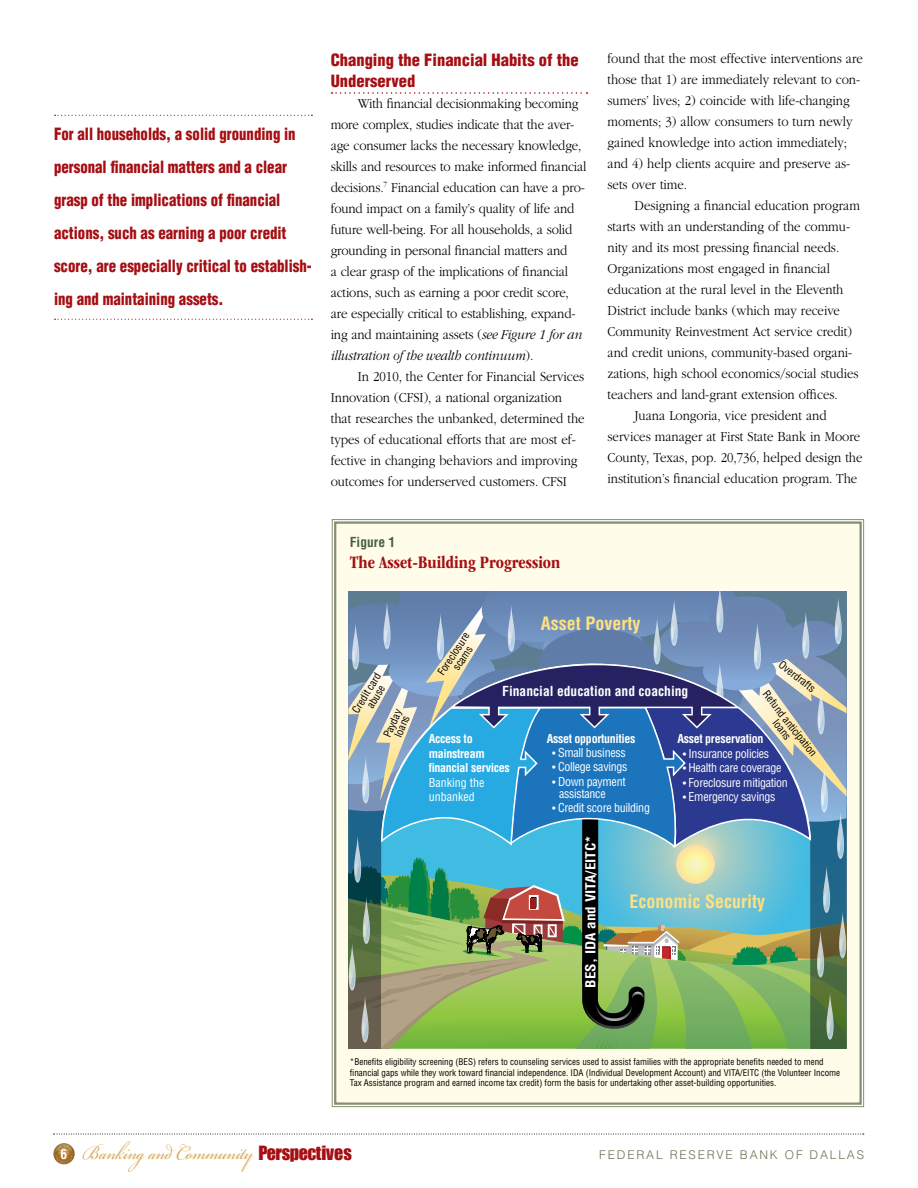
<style>
.page{position:relative;width:918px;height:1188px;background:#fff}
.page>*{position:absolute;margin:0;border:0;box-sizing:border-box;transform-origin:0 0}
.t1{font:31.5px "Bickham Script Pro";color:#d6ac5b;scale:.83 1}
.t2{font:700 condensed 18px "ITC Garamond Std";color:#a50e12}
.t3{font:700 condensed 18px "Helvetica LT Std";color:#ffe182}
.t4{font:900 condensed 16.5px/33px "Helvetica LT Std";color:#a50e12;scale:.9 1}
.t5{font:900 condensed 16.5px/21px "Helvetica LT Std";color:#a50e12}
.t6{font:300 14.25px/21px "ITC Garamond Std";color:#000;scale:.9 1}
.t7{font:700 condensed 13.5px "Helvetica LT Std";color:#fff}
.t8{font:700 condensed 13.5px "Helvetica LT Std";color:#fff;scale:1.12 1}
.t9{font:700 condensed 13.5px "Helvetica LT Std";color:#47603d}
.t10{font:condensed 12px/12px "Helvetica LT Std";letter-spacing:-.025em;color:#fff}
.t11{font:700 condensed 12px/14.4px "Helvetica LT Std";letter-spacing:-.025em;color:#fff}
.t12{font:300 12px "Helvetica LT Std";color:#6c7152}
.t13{font:condensed 12px/14.4px "Helvetica LT Std";color:#fff}
.t14{font:condensed 10.5px/10.1px "Helvetica LT Std";color:#000;text-align:center}
.t15{font:condensed 9px/10.8px "Helvetica LT Std";color:#000}
.s1{font-style:italic}
.s2{font-size:10.5px}
.s3{font-family:"Impact";font-size:18px;color:#a50e12}
</style>
<div class="page">
<svg style="left:55px;top:1143px;width:9px;height:5px"></svg>
<svg style="left:54px;top:1134px;width:810px;height:1px"></svg>
<svg style="left:332px;top:92px;width:255px;height:2px"></svg>
<div style="left:331px;top:519px;width:533px;height:588px;background:#fffde9"></div>
<div style="left:334px;top:521px;width:528px;height:584px;border:2px solid #848f70"></div>
<svg style="left:348px;top:591px;width:499px;height:458px;background:#68959a"></svg>
<hr style="left:348px;top:590px;width:499px;height:1px;background:#fff">
<svg style="left:55px;top:115px;width:257px;height:1px"></svg>
<svg style="left:55px;top:319px;width:257px;height:1px"></svg>
<p class="t4" style="left:54px;top:117px;width:288px">For all households, a solid grounding in personal financial matters and a clear grasp of the implications of financial actions, such as earning a poor credit score, are especially critical to establish&shy;ing and maintaining assets.</p>
<p class="t5" style="left:331px;top:49px;width:249px">Changing the Financial Habits of the<br>Underserved</p>
<p class="t6" style="left:331px;top:93px;width:286px;text-indent:27px">With financial decisionmaking becoming more complex, studies indicate that the aver&shy;age consumer lacks the necessary knowledge, skills and resources to make informed financial decisions.<sup>7</sup> Financial education can have a pro&shy;found impact on a family’s quality of life and future well-being. For all households, a solid grounding in personal financial matters and<br>a clear grasp of the implications of financial actions, such as earning a poor credit score, are especially critical to establishing, expand&shy;ing and maintaining assets (<span class="s1">see Figure 1 for an illustration of the wealth continuum</span>).</p>
<p class="t6" style="left:331px;top:366px;width:284px;text-indent:27px">In 2010, the Center for Financial Services Innovation (CFSI), a national organization that researches the unbanked, determined the types of educational efforts that are most ef&shy;fective in changing behaviors and improving outcomes for underserved customers. CFSI</p>
<p class="t6" style="left:608px;top:48px;width:285px">found that the most effective interventions are those that 1) are immediately relevant to con&shy;sumers’ lives; 2) coincide with life-changing moments; 3) allow consumers to turn newly gained knowledge into action immediately; and 4) help clients acquire and preserve as&shy;sets over time.</p>
<p class="t6" style="left:635px;top:195px;width:252px">Designing a financial education program</p>
<p class="t6" style="left:608px;top:216px;width:271px">starts with an understanding of the commu-</p>
<p class="t6" style="left:608px;top:237px;width:259px">nity and its most pressing financial needs.</p>
<p class="t6" style="left:608px;top:258px;width:249px">Organizations most engaged in financial</p>
<p class="t6" style="left:608px;top:279px;width:264px">education at the rural level in the Eleventh</p>
<p class="t6" style="left:608px;top:300px;width:260px">District include banks (which may receive</p>
<p class="t6" style="left:608px;top:321px;width:273px">Community Reinvestment Act service credit)</p>
<p class="t6" style="left:608px;top:342px;width:274px">and credit unions, community-based organi-</p>
<p class="t6" style="left:608px;top:363px;width:281px">zations, high school economics/social studies</p>
<p class="t6" style="left:608px;top:384px;width:257px">teachers and land-grant extension offices.</p>
<p class="t6" style="left:635px;top:405px;width:215px">Juana Longoria, vice president and</p>
<p class="t6" style="left:608px;top:426px;width:282px">services manager at First State Bank in Moore</p>
<p class="t6" style="left:608px;top:447px;width:285px">County, Texas, pop. 20,736, helped design the</p>
<p class="t6" style="left:608px;top:468px;width:279px">institution’s financial education program. The</p>
<p class="t9" style="left:350px;top:534px;width:47px">Figure 1</p>
<p class="t2" style="left:350px;top:552px;width:212px">The Asset-Building Progression</p>
<p class="t14" style="left:351px;top:709px;width:47px;rotate:-59deg">Credit card abuse</p>
<p class="t14" style="left:382px;top:735px;width:31px;rotate:-67deg">Payday loans</p>
<p class="t3" style="left:541px;top:612px;width:101px">Asset Poverty</p>
<p class="t14" style="left:436px;top:671px;width:50px;rotate:-57deg">Foreclosure scams</p>
<p class="t14" style="left:783px;top:659px;width:45px;rotate:38deg">Overdrafts</p>
<p class="t14" style="left:769px;top:689px;width:82px;rotate:52deg">Refund anticipation loans</p>
<p class="t7" style="left:502px;top:682px;width:188px">Financial education and coaching</p>
<p class="t11" style="left:429px;top:732px;width:83px">Access to mainstream financial services</p>
<p class="t13" style="left:429px;top:775px;width:57px">Banking the unbanked</p>
<p class="t11" style="left:547px;top:731px;width:90px">Asset opportunities</p>
<p class="t10" style="left:552px;top:747px;width:75px"><span class="s2">•</span> Small business</p>
<p class="t10" style="left:552px;top:761px;width:77px"><span class="s2">•</span> College savings</p>
<p class="t10" style="left:559px;top:775px;width:68px;text-indent:-7px"><span class="s2">•</span> Down payment assistance</p>
<p class="t10" style="left:552px;top:802px;width:99px"><span class="s2">•</span> Credit score building</p>
<p class="t11" style="left:677px;top:732px;width:88px">Asset preservation</p>
<p class="t10" style="left:683px;top:747px;width:88px"><span class="s2">•</span> Insurance policies</p>
<p class="t10" style="left:683px;top:762px;width:100px"><span class="s2">•</span> Health care coverage</p>
<p class="t10" style="left:683px;top:776px;width:107px"><span class="s2">•</span> Foreclosure mitigation</p>
<p class="t10" style="left:683px;top:791px;width:94px"><span class="s2">•</span> Emergency savings</p>
<p class="t8" style="left:582px;top:988px;width:137px;rotate:-90deg">BES, IDA and VITA/EITC*</p>
<p class="t3" style="left:630px;top:890px;width:137px">Economic Security</p>
<p class="t15" style="left:350px;top:1056px;width:492px">*Benefits eligibility screening (BES) refers to counseling services used to assist families with the appropriate benefits needed to mend financial gaps while they work toward financial independence. IDA (Individual Development Account) and VITA/EITC (the Volunteer Income<br>Tax Assistance program and earned income tax credit) form the basis for undertaking other asset-building opportunities.</p>
<p class="t7" style="left:60px;top:1145px;width:8px">6</p>
<h1 class="t1" style="left:83px;top:1129px;width:325px">Banking and Community <span class="s3">Perspectives</span></h1>
<p class="t12" style="left:599px;top:1147px;width:266px">FEDERAL RESERVE BANK OF D ALLAS</p>
</div>
